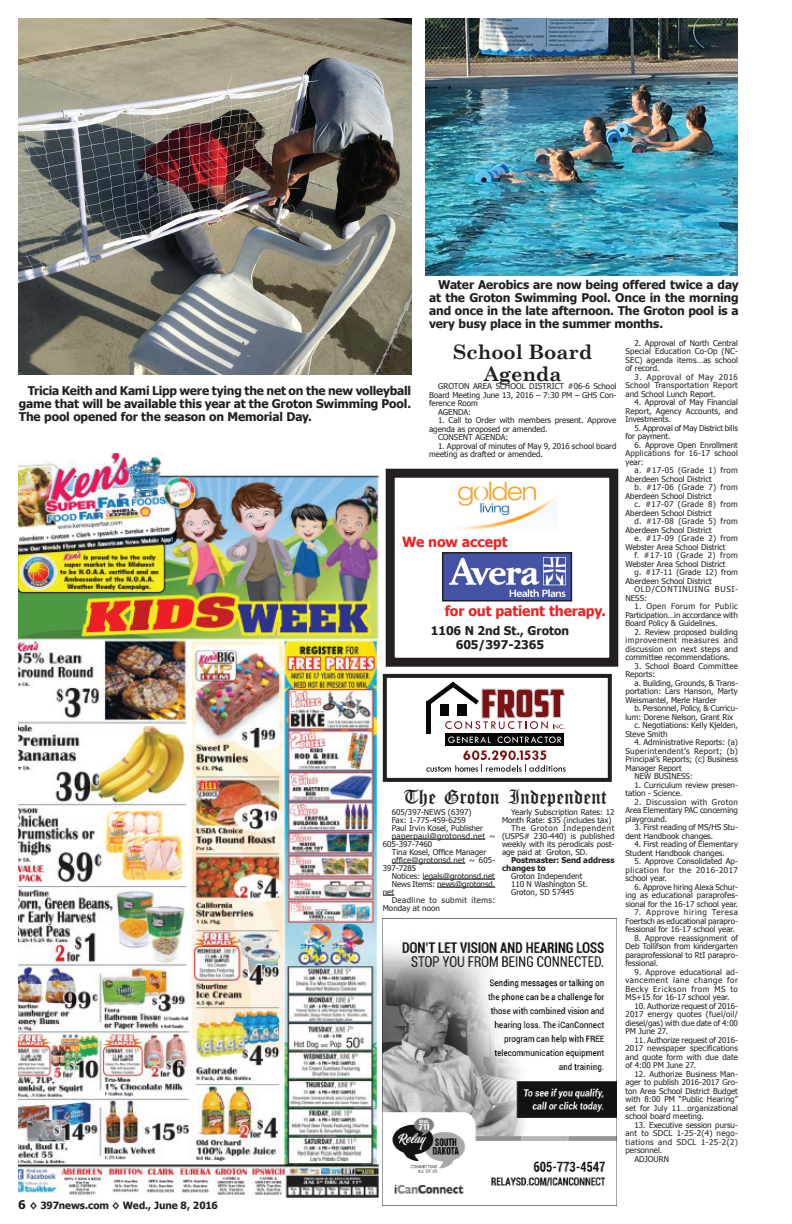
<style>
.page{position:relative;width:792px;height:1224px;background:#fff}
.page>*{position:absolute;margin:0;border:0;box-sizing:border-box;transform-origin:0 0}
.t1{font:700 20px/22px "Century Schoolbook";color:#231f20;text-align:center}
.t2{font:15px "Old English Five";color:#231f20}
.t3{font:700 14px "Tahoma";letter-spacing:-.01em;color:#ee2123}
.t4{font:700 12px/13px "Tahoma";letter-spacing:-.005em;color:#231f20;text-align:justify}
.t5{font:700 10px "Tahoma";letter-spacing:-.005em;color:#231f20}
.t6{font:8px/8.5px "Tahoma";color:#231f20;text-align:justify}
.t7{font:8px "Tahoma";letter-spacing:.05em;color:#231f20}
.t8{font:700 8px/8px "Tahoma";color:#231f20}
.t9{font:8px/8.5px "Tahoma";letter-spacing:.02em;color:#231f20}
.t10{font:8px "Tahoma";letter-spacing:.045em;color:#231f20}
.t11{font:8px/8.5px "Tahoma";letter-spacing:.09em;color:#231f20}
.t12{font:8px "Tahoma";letter-spacing:.035em;color:#231f20}
.t13{font:8px "Tahoma";letter-spacing:.03em;color:#231f20}
.t14{font:8px "Tahoma";letter-spacing:.08em;color:#231f20}
.s1{font-size:12px}
</style>
<div class="page">
<div style="left:386px;top:469px;width:232px;height:198px;border:9px solid #231f20"></div>
<img style="left:19px;top:454px;width:359px;height:744px">
<hr style="left:392px;top:839px;width:93px;height:1px;background:#231f20">
<hr style="left:392px;top:863px;width:73px;height:1px;background:#231f20">
<hr style="left:423px;top:879px;width:72px;height:1px;background:#231f20">
<hr style="left:437px;top:887px;width:58px;height:1px;background:#231f20">
<div style="left:383px;top:674px;width:229px;height:108px;border:4px solid #231f20"></div>
<div style="left:445px;top:734px;width:119px;height:12px;background:#060605"></div>
<svg style="left:448px;top:736px;width:43px;height:7px"></svg>
<svg style="left:497px;top:736px;width:64px;height:7px"></svg>
<div style="left:426px;top:702px;width:5px;height:32px;background:#060605"></div>
<svg style="left:426px;top:682px;width:139px;height:47px"></svg>
<svg style="left:426px;top:750px;width:140px;height:22px"></svg>
<div style="left:443px;top:553px;width:128px;height:48px;background:#4453a3"></div>
<div style="left:442px;top:552px;width:130px;height:50px;border:2px solid #231f20"></div>
<img style="left:457px;top:481px;width:101px;height:49px">
<img style="left:449px;top:557px;width:116px;height:39px">
<img style="left:19px;top:18px;width:392px;height:356px">
<img style="left:382px;top:918px;width:234px;height:288px">
<img style="left:426px;top:18px;width:312px;height:257px">
<h3 class="t4" style="left:429px;top:277px;width:311px;text-indent:9px">Water Aerobics are now being offered twice a day at the Groton Swimming Pool. Once in the morning and once in the late afternoon. The Groton pool is a very busy place in the summer months.</h3>
<p class="t6" style="left:626px;top:338px;width:114px;text-indent:9px">2. Approval of North Central Special Education Co-Op (NC-SEC) agenda items…as school of record.</p>
<p class="t6" style="left:626px;top:372px;width:114px;text-indent:9px">3. Approval of May 2016<br>School Transportation Report and School Lunch Report.</p>
<p class="t6" style="left:626px;top:398px;width:114px;text-indent:9px">4. Approval of May Financial Report, Agency Accounts, and Investments.</p>
<p class="t6" style="left:626px;top:423px;width:114px;text-indent:9px">5. Approval of May District bills for payment.</p>
<p class="t6" style="left:626px;top:440px;width:114px;text-indent:9px">6. Approve Open Enrollment Applications for 16-17 school year:</p>
<p class="t6" style="left:626px;top:466px;width:114px;text-indent:9px">a. #17-05 (Grade 1) from<br>Aberdeen School District</p>
<p class="t6" style="left:626px;top:483px;width:114px;text-indent:9px">b. #17-06 (Grade 7) from<br>Aberdeen School District</p>
<p class="t6" style="left:626px;top:500px;width:114px;text-indent:9px">c. #17-07 (Grade 8) from<br>Aberdeen School District</p>
<p class="t6" style="left:626px;top:517px;width:114px;text-indent:9px">d. #17-08 (Grade 5) from<br>Aberdeen School District</p>
<p class="t6" style="left:626px;top:534px;width:114px;text-indent:9px">e. #17-09 (Grade 2) from<br>Webster Area School District</p>
<p class="t6" style="left:626px;top:551px;width:114px;text-indent:9px">f. #17-10 (Grade 2) from<br>Webster Area School District</p>
<p class="t6" style="left:626px;top:568px;width:114px;text-indent:9px">g. #17-11 (Grade 12) from<br>Aberdeen School District</p>
<p class="t11" style="left:626px;top:585px;width:114px;text-indent:9px">OLD/CONTINUING BUSI-<br>NESS:</p>
<p class="t6" style="left:626px;top:602px;width:114px;text-indent:9px">1. Open Forum for Public Participation…in accordance with Board Policy &amp; Guidelines.</p>
<p class="t6" style="left:626px;top:627px;width:114px;text-indent:9px">2. Review proposed building improvement measures and discussion on next steps and committee recommendations.</p>
<p class="t9" style="left:626px;top:661px;width:114px;text-indent:9px">3. School Board Committee<br>Reports:</p>
<p class="t6" style="left:626px;top:678px;width:114px;text-indent:9px">a. Building, Grounds, &amp; Trans&shy;portation: Lars Hanson, Marty Weismantel, Merle Harder</p>
<p class="t6" style="left:634px;top:704px;width:105px">b. Personnel, Policy, &amp; Curricu-</p>
<p class="t6" style="left:626px;top:712px;width:109px">lum: Dorene Nelson, Grant Rix</p>
<p class="t6" style="left:634px;top:721px;width:105px">c. Negotiations: Kelly Kjelden,</p>
<p class="t6" style="left:626px;top:729px;width:44px">Steve Smith</p>
<p class="t6" style="left:634px;top:738px;width:105px">4. Administrative Reports: (a)</p>
<p class="t10" style="left:626px;top:745px;width:114px">Superintendent’s Report; (b)</p>
<p class="t6" style="left:626px;top:755px;width:114px">Principal’s Reports; (c) Business</p>
<p class="t6" style="left:626px;top:763px;width:58px">Manager Report</p>
<p class="t6" style="left:634px;top:772px;width:60px">NEW BUSINESS:</p>
<p class="t6" style="left:626px;top:780px;width:114px;text-indent:9px">1. Curriculum review presen&shy;tation - Science.</p>
<p class="t6" style="left:626px;top:797px;width:114px;text-indent:9px">2. Discussion with Groton Area Elementary PAC concerning playground.</p>
<p class="t6" style="left:626px;top:823px;width:114px;text-indent:9px">3. First reading of MS/HS Stu&shy;dent Handbook changes.</p>
<p class="t6" style="left:626px;top:840px;width:114px;text-indent:9px">4. First reading of Elementary<br>Student Handbook changes.</p>
<p class="t6" style="left:626px;top:857px;width:114px;text-indent:9px">5. Approve Consolidated Ap&shy;plication for the 2016-2017 school year.</p>
<p class="t6" style="left:626px;top:882px;width:114px;text-indent:9px">6. Approve hiring Alexa Schur&shy;ing as educational paraprofes&shy;sional for the 16-17 school year.</p>
<p class="t6" style="left:626px;top:908px;width:114px;text-indent:9px">7. Approve hiring Teresa Foertsch as educational parapro&shy;fessional for 16-17 school year.</p>
<p class="t6" style="left:626px;top:933px;width:114px;text-indent:9px">8. Approve reassignment of Deb Tollifson from kindergarten paraprofessional to RtI parapro&shy;fessional.</p>
<p class="t6" style="left:626px;top:967px;width:114px;text-indent:9px">9. Approve educational ad&shy;vancement lane change for Becky Erickson from MS to MS+15 for 16-17 school year.</p>
<p class="t6" style="left:626px;top:1001px;width:114px;text-indent:9px">10. Authorize request of 2016- 2017 energy quotes (fuel/oil/ diesel/gas) with due date of 4:00<br>PM June 27.</p>
<p class="t6" style="left:626px;top:1035px;width:114px;text-indent:9px">11. Authorize request of 2016- 2017 newspaper specifications and quote form with due date of 4:00 PM June 27.</p>
<p class="t6" style="left:626px;top:1069px;width:114px;text-indent:9px">12. Authorize Business Man&shy;ager to publish 2016-2017 Gro&shy;ton Area School District Budget with 8:00 PM “Public Hearing” set for July 11…organizational school board meeting.</p>
<p class="t6" style="left:634px;top:1120px;width:105px">13. Executive session pursu-</p>
<p class="t13" style="left:626px;top:1128px;width:114px">ant to SDCL 1-25-2(4) nego-</p>
<p class="t7" style="left:626px;top:1136px;width:114px">tiations and SDCL 1-25-2(2)</p>
<p class="t6" style="left:626px;top:1146px;width:38px">personnel.</p>
<p class="t6" style="left:634px;top:1154px;width:36px">ADJOURN</p>
<h1 class="t1" style="left:453px;top:341px;width:141px">School Board<br>Agenda</h1>
<p class="t6" style="left:438px;top:382px;width:180px">GROTON AREA SCHOOL DISTRICT #06-6 School</p>
<p class="t6" style="left:429px;top:390px;width:189px">Board Meeting June 13, 2016 – 7:30 PM – GHS Con-</p>
<p class="t6" style="left:429px;top:399px;width:50px">ference Room</p>
<p class="t6" style="left:438px;top:407px;width:35px">AGENDA:</p>
<p class="t6" style="left:438px;top:416px;width:180px">1. Call to Order with members present. Approve</p>
<p class="t6" style="left:429px;top:424px;width:120px">agenda as proposed or amended.</p>
<p class="t6" style="left:438px;top:433px;width:72px">CONSENT AGENDA:</p>
<p class="t6" style="left:429px;top:441px;width:189px;text-indent:9px">1. Approval of minutes of May 9, 2016 school board meeting as drafted or amended.</p>
<h3 class="t4" style="left:19px;top:383px;width:394px;text-indent:9px">Tricia Keith and Kami Lipp were tying the net on the new volleyball game that will be available this year at the Groton Swimming Pool.<br>The pool opened for the season on Memorial Day.</h3>
<h3 class="t3" style="left:402px;top:532px;width:107px">We now accept</h3>
<h3 class="t3" style="left:445px;top:601px;width:163px">for out patient therapy.</h3>
<h3 class="t4" style="left:431px;top:623px;width:140px;line-height:14.4px;text-align:center">1106 N 2nd St., Groton<br>605/397-2365</h3>
<h2 class="t2" style="left:403px;top:790px;width:205px">The Groton Independent</h2>
<p class="t6" style="left:392px;top:807px;width:81px">605/397-NEWS (6397)</p>
<p class="t6" style="left:392px;top:815px;width:76px">Fax: 1-775-459-6259</p>
<p class="t6" style="left:392px;top:823px;width:93px">Paul Irvin Kosel, Publisher</p>
<p class="t12" style="left:392px;top:830px;width:105px">paperpaul@grotonsd.net ~</p>
<p class="t6" style="left:383px;top:839px;width:51px">605-397-7460</p>
<p class="t6" style="left:392px;top:847px;width:96px">Tina Kosel, Office Manager</p>
<p class="t6" style="left:392px;top:855px;width:105px">office@grotonsd.net ~ 605-</p>
<p class="t6" style="left:383px;top:863px;width:35px">397-7285</p>
<p class="t6" style="left:392px;top:871px;width:105px">Notices: legals@grotonsd.net</p>
<p class="t6" style="left:392px;top:879px;width:105px">News Items: news@grotonsd.</p>
<p class="t6" style="left:383px;top:887px;width:13px">net</p>
<p class="t7" style="left:392px;top:894px;width:105px">Deadline to submit items:</p>
<p class="t6" style="left:383px;top:903px;width:59px">Monday at noon</p>
<p class="t6" style="left:511px;top:807px;width:105px">Yearly Subscription Rates: 12</p>
<p class="t6" style="left:502px;top:815px;width:111px">Month Rate: $35 (includes tax)</p>
<p class="t14" style="left:511px;top:822px;width:105px">The Groton Independent</p>
<p class="t6" style="left:502px;top:831px;width:114px">(USPS# 230-440) is published</p>
<p class="t6" style="left:502px;top:839px;width:114px">weekly with its perodicals post-</p>
<p class="t6" style="left:502px;top:847px;width:87px">age paid at Groton, SD.</p>
<p class="t8" style="left:502px;top:855px;width:114px;text-indent:9px">Postmaster: Send address changes to</p>
<p class="t6" style="left:511px;top:871px;width:78px;line-height:8px;text-align:left">Groton Independent<br>110 N Washington St.<br>Groton, SD 57445</p>
<p class="t5" style="left:18px;top:1198px;width:201px"><span class="s1">6</span> ◊ 397news.com ◊ Wed., June 8, 2016</p>
</div>
